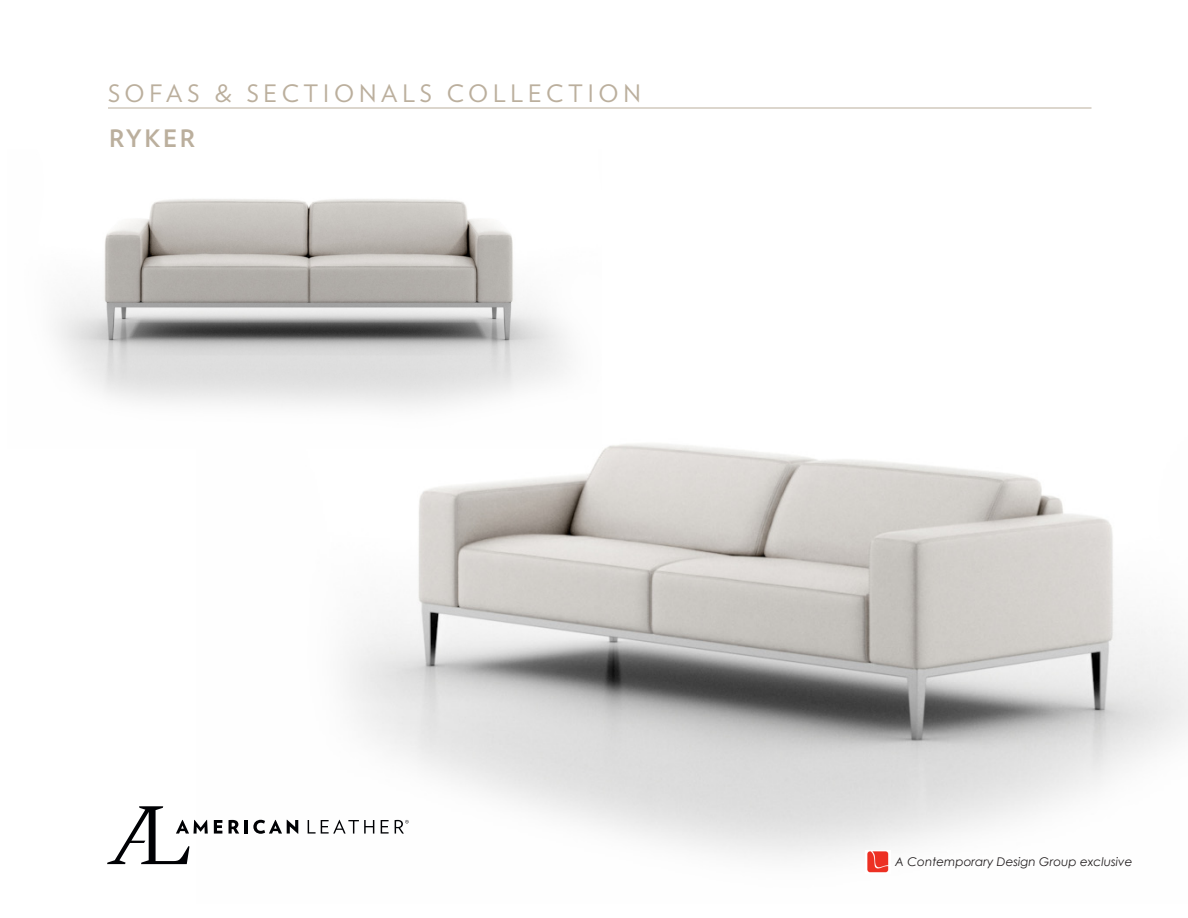
<style>
.page{position:relative;width:1188px;height:918px;background:#fff}
.page>*{position:absolute;margin:0;border:0;box-sizing:border-box;transform-origin:0 0}
.t1{font:24px "Verlag";letter-spacing:.2em;color:#bbaf9d}
.t2{font:700 24px "Verlag";letter-spacing:.1em;color:#bbaf9d}
.t3{font:italic 12px "Century Gothic";color:#231f20}
</style>
<div class="page">
<img style="left:213px;top:443px;width:975px;height:416px">
<img style="left:55px;top:199px;width:546px;height:249px">
<img style="left:865px;top:850px;width:26px;height:23px">
<svg style="left:214px;top:820px;width:8px;height:14px"></svg>
<svg style="left:229px;top:820px;width:10px;height:14px"></svg>
<hr style="left:244px;top:820px;width:3px;height:14px;background:#000104">
<svg style="left:253px;top:820px;width:45px;height:14px"></svg>
<svg style="left:308px;top:820px;width:66px;height:14px"></svg>
<svg style="left:381px;top:820px;width:8px;height:14px"></svg>
<svg style="left:395px;top:820px;width:14px;height:14px"></svg>
<svg style="left:107px;top:806px;width:101px;height:58px"></svg>
<hr style="left:108px;top:108px;width:984px;height:1px;background:#bbaf9d">
<h1 class="t1" style="left:108px;top:75px;width:534px">SOFAS &amp; SECTIONALS COLLECTION</h1>
<h1 class="t2" style="left:109px;top:119px;width:87px">RYKER</h1>
<p class="t3" style="left:895px;top:854px;width:239px">A Contemporary Design Group exclusive</p>
</div>
